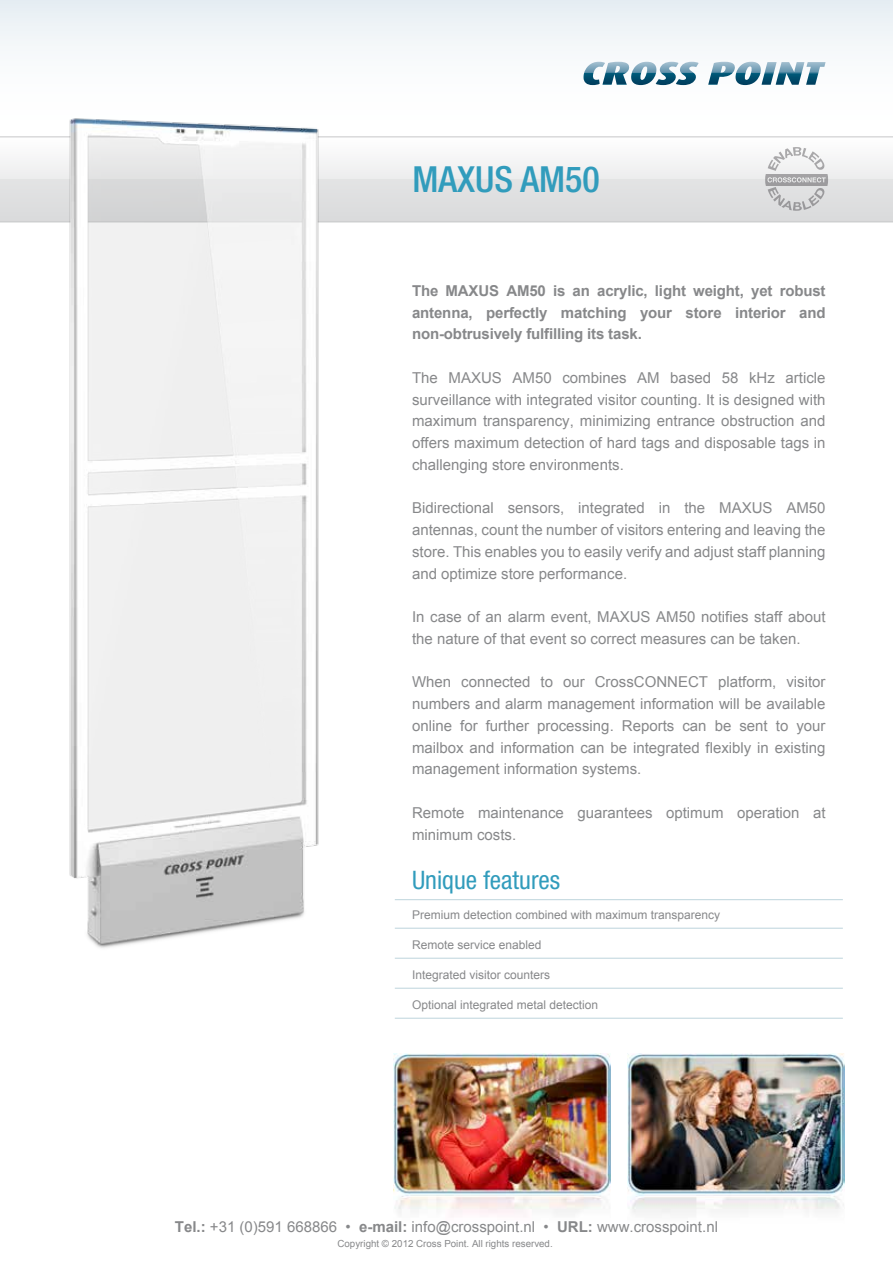
<style>
.page{position:relative;width:893px;height:1263px;background:#fff}
.page>*{position:absolute;margin:0;border:0;box-sizing:border-box;transform-origin:0 0}
.t1{font:500 condensed 36px "Helvetica Neue LT Std";color:#319cbc}
.t2{font:condensed 25.5px "Helvetica Neue LT Std";color:#319cbc}
.t3{font:15px/21.8px "Arial";color:#87888a;text-align:justify}
.t4{font:700 15px/21.8px "Arial";letter-spacing:-.01em;color:#87888a;text-align:justify}
.t5{font:12px "Arial";color:#87888a}
.t6{font:9.75px "Arial";color:#87888a}
.s1{font-weight:700}
</style>
<div class="page">
<svg style="left:0;top:0;width:893px;height:223px"></svg>
<svg style="left:0;top:137px;width:893px;height:85px"></svg>
<img style="left:583px;top:62px;width:19px;height:23px">
<img style="left:602px;top:62px;width:54px;height:23px">
<img style="left:656px;top:62px;width:20px;height:23px">
<img style="left:676px;top:62px;width:23px;height:23px">
<img style="left:708px;top:62px;width:26px;height:23px">
<img style="left:734px;top:62px;width:70px;height:23px">
<img style="left:806px;top:62px;width:20px;height:23px">
<hr style="left:395px;top:928px;width:448px;height:1px;background:#bdd4dc">
<hr style="left:395px;top:899px;width:448px;height:1px;background:#bdd4dc">
<hr style="left:395px;top:958px;width:448px;height:1px;background:#bdd4dc">
<hr style="left:395px;top:988px;width:448px;height:1px;background:#bdd4dc">
<hr style="left:395px;top:1018px;width:448px;height:1px;background:#bdd4dc">
<div style="left:765px;top:174px;width:63px;height:12px;background:#a3a2a4"></div>
<svg style="left:768px;top:147px;width:57px;height:24px"></svg>
<svg style="left:767px;top:177px;width:59px;height:34px"></svg>
<img style="left:58px;top:115px;width:272px;height:833px">
<img style="left:393px;top:1054px;width:217px;height:160px">
<img style="left:627px;top:1053px;width:217px;height:161px">
<p class="t1" style="left:412px;top:158px;width:189px">MAXUS AM50</p>
<p class="t4" style="left:412px;top:280px;width:415px">The MAXUS AM50 is an acrylic, light weight, yet robust antenna, perfectly matching your store interior and non-obtrusively fulfilling its task.</p>
<p class="t3" style="left:412px;top:367px;width:415px">The MAXUS AM50 combines AM based 58 kHz article surveillance with integrated visitor counting. It is designed with maximum transparency, minimizing entrance obstruction and offers maximum detection of hard tags and disposable tags in challenging store environments.</p>
<p class="t3" style="left:412px;top:497px;width:415px">Bidirectional sensors, integrated in the MAXUS AM50 antennas, count the number of visitors entering and leaving the store. This enables you to easily verify and adjust staff planning and optimize store performance.</p>
<p class="t3" style="left:412px;top:606px;width:415px">In case of an alarm event, MAXUS AM50 notifies staff about the nature of that event so correct measures can be taken.</p>
<p class="t3" style="left:412px;top:671px;width:415px">When connected to our CrossCONNECT platform, visitor numbers and alarm management information will be available online for further processing. Reports can be sent to your mailbox and information can be integrated flexibly in existing management information systems.</p>
<p class="t3" style="left:412px;top:802px;width:415px">Remote maintenance guarantees optimum operation at minimum costs.</p>
<p class="t2" style="left:412px;top:865px;width:150px">Unique features</p>
<p class="t5" style="left:412px;top:907px;width:310px">Premium detection combined with maximum transparency</p>
<p class="t5" style="left:412px;top:937px;width:131px">Remote service enabled</p>
<p class="t5" style="left:412px;top:967px;width:140px">Integrated visitor counters</p>
<p class="t5" style="left:412px;top:997px;width:188px">Optional integrated metal detection</p>
<p class="t3" style="left:175px;top:1216px;width:544px"><span class="s1">Tel.:</span> +31 (0)591 668866 • <span class="s1">e-mail:</span> info@crosspoint.nl • <span class="s1">URL:</span> www.crosspoint.nl</p>
<p class="t6" style="left:337px;top:1237px;width:217px">Copyright © 2012 Cross Point. All rights reserved.</p>
</div>
